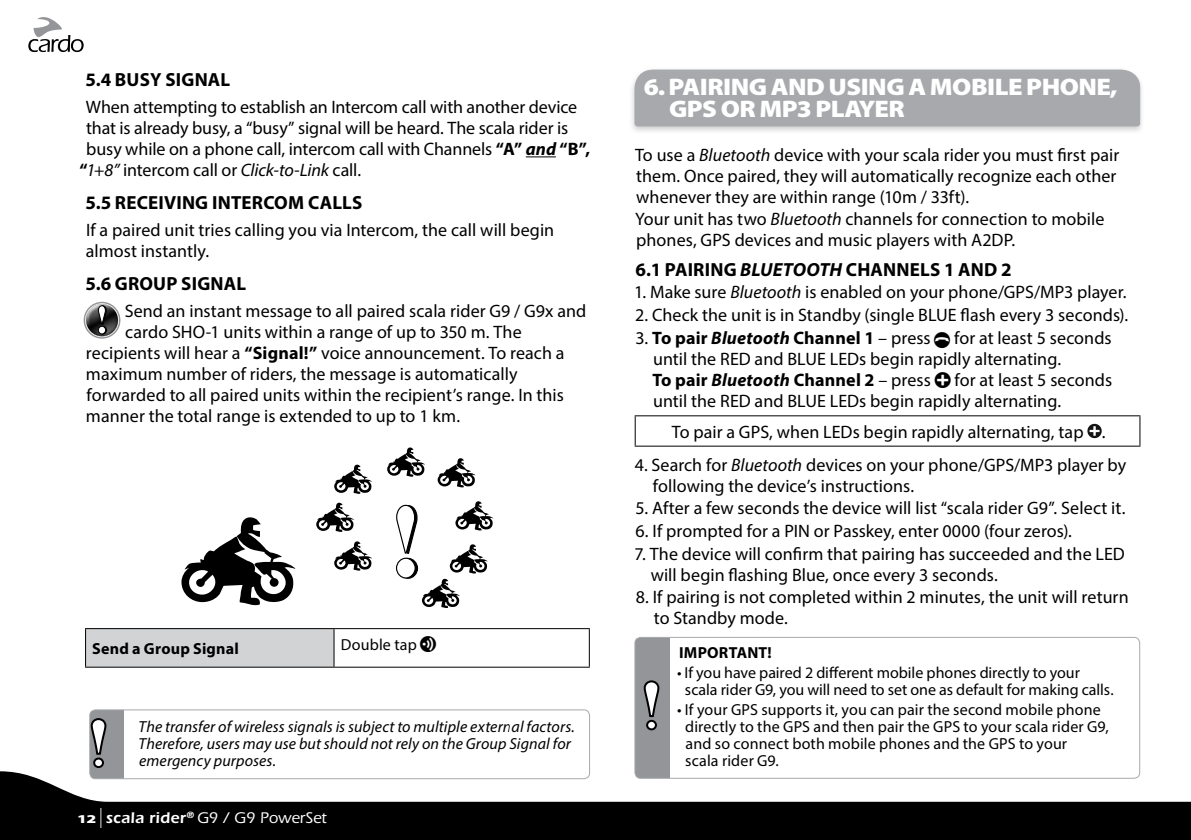
<style>
.page{position:relative;width:1191px;height:840px;background:#fff}
.page>*{position:absolute;margin:0;border:0;box-sizing:border-box;transform-origin:0 0}
.MAIN_HEADERS{font:900 24px/22px "Myriad Pro";letter-spacing:-.02em;color:#fff;scale:1.1 1}
.Subheads{font:700 19px "Myriad Pro";letter-spacing:.01em;color:#000}
.PRIMARY_Body_Text{font:18px/21px "Myriad Pro";color:#000}
.Indented_w__Hang{font:18px/21px "Myriad Pro";color:#000}
.PRIMARY_Body_Text-2{font:700 18px "Myriad Pro";letter-spacing:.01em;color:#000}
.TABLE_Text{font:16px/17px "Myriad Pro";letter-spacing:.005em;color:#000}
.NOTE_indented{font:italic 16px/17px "Myriad Pro";letter-spacing:.005em;color:#000}
.t1{font:500 16px "Itc Eras";color:#fff}
.TABLE_Text-2{font:700 16px "Myriad Pro";letter-spacing:.015em;color:#000}
.NOTE_indented-2{font:700 16px "Myriad Pro";letter-spacing:.015em;color:#000}
.s1{font-weight:700}
.s2{font-weight:700;font-style:italic}
.s3{font-style:italic}
.s4{font-family:"Myriad Pro";font-weight:900;font-size:12px}
.s5{font-family:"Myriad Pro";font-weight:300;font-stretch:condensed;font-size:20px}
.s6{font-weight:600}
.s7{font-weight:400}
</style>
<div class="page">
<svg style="left:28px;top:17px;width:56px;height:35px"></svg>
<svg style="left:0;top:770px;width:1191px;height:69px;fill:#000"></svg>
<hr style="left:526px;top:156px;width:30px;height:1px;background:#000">
<div style="left:84px;top:301px;width:36px;height:37px;border:1px solid #939598;border-radius:50%"></div>
<svg style="left:83px;top:301px;width:34px;height:22px"></svg>
<div style="left:84px;top:309px;width:37px;height:28px;background:#000;opacity:.75"></div>
<svg style="left:98px;top:305px;width:9px;height:29px"></svg>
<svg style="left:181px;top:517px;width:114px;height:88px"></svg>
<svg style="left:334px;top:541px;width:38px;height:29px"></svg>
<svg style="left:316px;top:502px;width:38px;height:29px"></svg>
<svg style="left:334px;top:464px;width:38px;height:29px"></svg>
<svg style="left:387px;top:447px;width:38px;height:29px"></svg>
<svg style="left:437px;top:458px;width:38px;height:29px"></svg>
<svg style="left:396px;top:501px;width:97px;height:107px"></svg>
<div style="left:86px;top:628px;width:248px;height:38px;background:#d1d3d4"></div>
<hr style="left:85px;top:628px;width:1px;height:38px;background:#000">
<hr style="left:85px;top:627px;width:249px;height:1px;background:#000">
<hr style="left:85px;top:666px;width:249px;height:1px;background:#000">
<hr style="left:333px;top:628px;width:1px;height:38px;background:#000">
<hr style="left:589px;top:628px;width:1px;height:38px;background:#000">
<hr style="left:334px;top:627px;width:256px;height:1px;background:#000">
<hr style="left:334px;top:666px;width:256px;height:1px;background:#000">
<div style="left:90px;top:709px;width:499px;height:69px;background:#fff;border-radius:6px"></div>
<div style="left:90px;top:709px;width:33px;height:69px;background:#939598"></div>
<div style="left:90px;top:709px;width:500px;height:69px;border:1px solid #a7a9ac;border-radius:6px"></div>
<svg style="left:90px;top:716px;width:17px;height:53px"></svg>
<div style="left:629px;top:67px;width:514px;height:66px;background:#000;opacity:.2"></div>
<div style="left:634px;top:70px;width:506px;height:56px;background:#a7a9ac"></div>
<hr style="left:634px;top:415px;width:506px;height:1px;background:#000">
<svg style="left:634px;top:416px;width:1px;height:29px"></svg>
<svg style="left:1139px;top:416px;width:1px;height:29px"></svg>
<hr style="left:634px;top:445px;width:506px;height:1px;background:#000">
<svg style="left:1087px;top:423px;width:14px;height:15px"></svg>
<div style="left:635px;top:637px;width:504px;height:140px;background:#fff;border-radius:6px"></div>
<div style="left:635px;top:637px;width:35px;height:140px;background:#939598"></div>
<div style="left:634px;top:636px;width:506px;height:142px;border:1px solid #a7a9ac;border-radius:6px"></div>
<svg style="left:643px;top:680px;width:17px;height:51px"></svg>
<p class="Subheads" style="left:86px;top:67px;width:146px">5.4 BUSY SIGNAL</p>
<p class="PRIMARY_Body_Text" style="left:86px;top:96px;width:493px">When attempting to establish an Intercom call with another device</p>
<p class="PRIMARY_Body_Text" style="left:86px;top:117px;width:483px">that is already busy, a “busy” signal will be heard. The scala rider is</p>
<p class="PRIMARY_Body_Text" style="left:86px;top:138px;width:505px">busy while on a phone call, intercom call with Channels <span class="s1">“A”</span> <span class="s2">and</span> <span class="s1">“B”,</span></p>
<p class="PRIMARY_Body_Text" style="left:79px;top:159px;width:283px"><span class="s1">“</span><span class="s3">1+8”</span> intercom call or <span class="s3">Click-to-Link</span> call.</p>
<p class="Subheads" style="left:86px;top:190px;width:278px">5.5 RECEIVING INTERCOM CALLS</p>
<p class="Indented_w__Hang" style="left:86px;top:219px;width:470px">If a paired unit tries calling you via Intercom, the call will begin almost instantly.</p>
<p class="Subheads" style="left:86px;top:271px;width:162px">5.6 GROUP SIGNAL</p>
<p class="PRIMARY_Body_Text" style="left:125px;top:299px;width:463px">Send an instant message to all paired scala rider G9 / G9x and</p>
<p class="PRIMARY_Body_Text" style="left:125px;top:320px;width:398px">cardo SHO-1 units within a range of up to 350 m. The</p>
<p class="PRIMARY_Body_Text" style="left:86px;top:341px;width:480px">recipients will hear a <span class="s1">“Signal!”</span> voice announcement. To reach a</p>
<p class="PRIMARY_Body_Text" style="left:86px;top:362px;width:433px">maximum number of riders, the message is automatically</p>
<p class="PRIMARY_Body_Text" style="left:86px;top:383px;width:479px">forwarded to all paired units within the recipient’s range. In this</p>
<p class="PRIMARY_Body_Text" style="left:86px;top:404px;width:376px">manner the total range is extended to up to 1 km.</p>
<p class="TABLE_Text-2" style="left:92px;top:637px;width:148px">Send a Group Signal</p>
<p class="TABLE_Text" style="left:341px;top:635px;width:97px">Double tap ◆</p>
<p class="NOTE_indented" style="left:139px;top:717px;width:438px">The transfer of wireless signals is subject to multiple external factors.<br>Therefore, users may use but should not rely on the Group Signal for emergency purposes.</p>
<p class="t1" style="left:77px;top:808px;width:251px"><span class="s4">12</span> <span class="s5">|</span> <span class="s6">scala rider</span><sup>®</sup> G9 / G9 PowerSet</p>
<p class="MAIN_HEADERS" style="left:669px;top:75px;width:409px;text-indent:-25px">6. PAIRING AND USING A MOBILE PHONE,<br>GPS OR MP3 PLAYER</p>
<p class="PRIMARY_Body_Text" style="left:635px;top:144px;width:486px">To use a <span class="s3">Bluetooth</span> device with your scala rider you must first pair them. Once paired, they will automatically recognize each other whenever they are within range (10m / 33ft).</p>
<p class="PRIMARY_Body_Text" style="left:635px;top:208px;width:471px">Your unit has two <span class="s3">Bluetooth</span> channels for connection to mobile phones, GPS devices and music players with A2DP.</p>
<p class="Subheads" style="left:635px;top:256px;width:377px">6.1 PAIRING <span class="s3">BLUETOOTH</span> CHANNELS 1 AND 2</p>
<p class="PRIMARY_Body_Text" style="left:634px;top:281px;width:494px">1. Make sure <span class="s3">Bluetooth</span> is enabled on your phone/GPS/MP3 player.</p>
<p class="PRIMARY_Body_Text" style="left:635px;top:304px;width:494px">2. Check the unit is in Standby (single BLUE flash every 3 seconds).</p>
<p class="PRIMARY_Body_Text-2" style="left:635px;top:326px;width:297px"><span class="s7">3.</span> To pair <span class="s3">Bluetooth</span> Channel 1 <span class="s7">– press</span></p>
<p class="PRIMARY_Body_Text" style="left:652px;top:327px;width:461px;text-indent:302px">for at least 5 seconds until the RED and BLUE LEDs begin rapidly alternating.<br><span class="s1">To pair</span> <span class="s2">Bluetooth</span> <span class="s1">Channel 2</span> – press</p>
<p class="PRIMARY_Body_Text" style="left:653px;top:369px;width:461px;text-indent:301px">for at least 5 seconds until the RED and BLUE LEDs begin rapidly alternating.</p>
<p class="PRIMARY_Body_Text" style="left:672px;top:421px;width:435px">To pair a GPS, when LEDs begin rapidly alternating, tap .</p>
<p class="PRIMARY_Body_Text" style="left:653px;top:453px;width:475px;text-indent:-18px">4. Search for <span class="s3">Bluetooth</span> devices on your phone/GPS/MP3 player by following the device’s instructions.</p>
<p class="PRIMARY_Body_Text" style="left:635px;top:497px;width:491px">5. After a few seconds the device will list “scala rider G9”. Select it.</p>
<p class="PRIMARY_Body_Text" style="left:635px;top:520px;width:438px">6. If prompted for a PIN or Passkey, enter 0000 (four zeros).</p>
<p class="PRIMARY_Body_Text" style="left:650px;top:542px;width:475px;text-indent:-16px">7. The device will confirm that pairing has succeeded and the LED will begin flashing Blue, once every 3 seconds.</p>
<p class="PRIMARY_Body_Text" style="left:654px;top:586px;width:476px;text-indent:-18px">8. If pairing is not completed within 2 minutes, the unit will return to Standby mode.</p>
<p class="NOTE_indented-2" style="left:679px;top:642px;width:94px">IMPORTANT!</p>
<p class="TABLE_Text" style="left:685px;top:663px;width:430px;text-indent:-8px">• If you have paired 2 different mobile phones directly to your scala rider G9, you will need to set one as default for making calls.</p>
<p class="TABLE_Text" style="left:685px;top:700px;width:425px;text-indent:-8px">• If your GPS supports it, you can pair the second mobile phone directly to the GPS and then pair the GPS to your scala rider G9, and so connect both mobile phones and the GPS to your<br>scala rider G9.</p>
</div>
